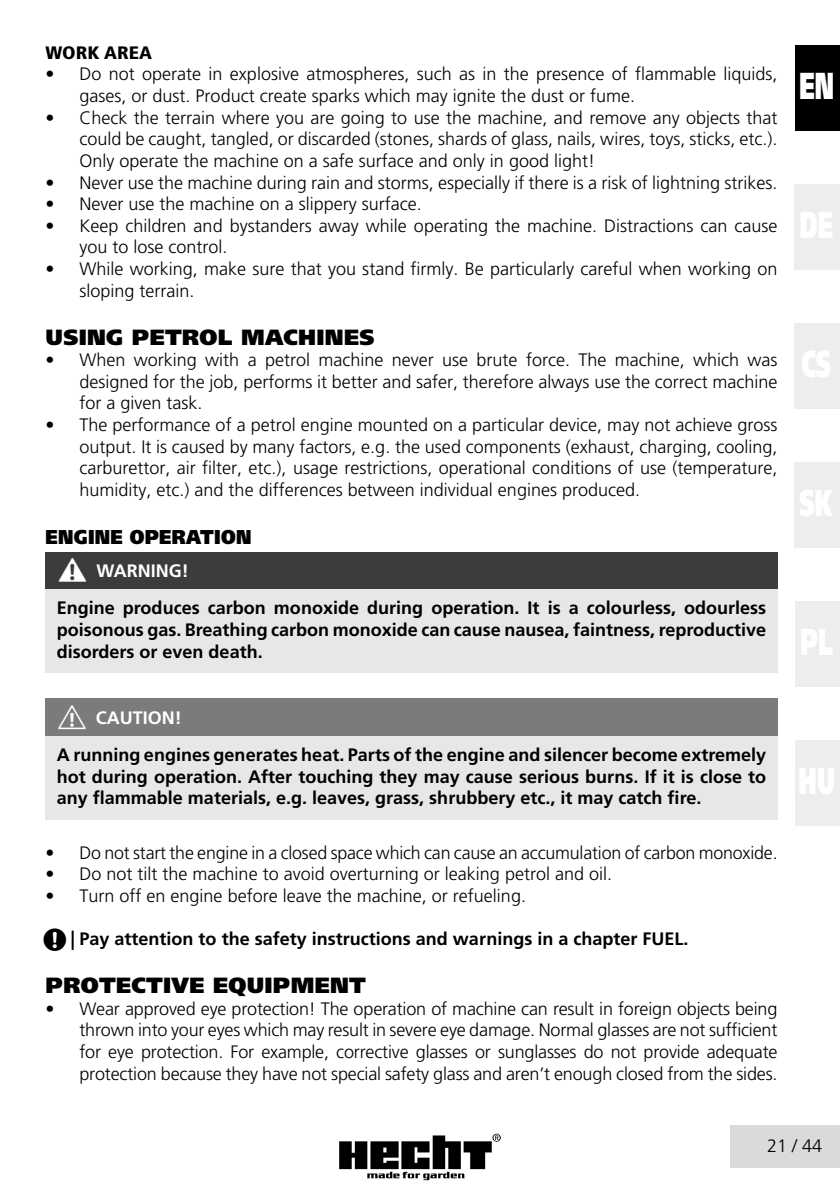
<style>
.page{position:relative;width:840px;height:1191px;background:#fff}
.page>*{position:absolute;margin:0;border:0;box-sizing:border-box;transform-origin:0 0}
.t1{font:900 37.4px "Frutiger CE Ultra";color:#fff;scale:.6 1}
.t2{font:900 22px "Frutiger CE Ultra";letter-spacing:.015em;color:#000}
.t3{font:900 20px "Frutiger CE Ultra";letter-spacing:.015em;color:#000;scale:.9 1}
.t4{font:300 18px/21.6px "Frutiger CE";color:#000;text-align:justify}
.t5{font:700 18px/21.6px "Frutiger CE";color:#000;text-align:justify}
.t6{font:700 18px "Frutiger CE";color:#fff}
.t7{font:18px "Frutiger Condensed CE Black";color:#000;scale:1.1 1}
</style>
<div class="page">
<svg style="left:339px;top:1133px;width:162px;height:48px"></svg>
<div style="left:730px;top:1125px;width:109px;height:43px;background:#dadada"></div>
<div style="left:794px;top:601px;width:45px;height:85px;background:#ededed"></div>
<div style="left:794px;top:462px;width:45px;height:85px;background:#ededed"></div>
<div style="left:794px;top:184px;width:45px;height:85px;background:#ededed"></div>
<div style="left:794px;top:45px;width:45px;height:85px;background:#000"></div>
<div style="left:794px;top:323px;width:45px;height:85px;background:#ededed"></div>
<div style="left:794px;top:740px;width:45px;height:85px;background:#ededed"></div>
<div style="left:45px;top:552px;width:732px;height:37px;background:#3c3c3b"></div>
<div style="left:45px;top:589px;width:732px;height:83px;background:#e7e7e7"></div>
<div style="left:45px;top:698px;width:732px;height:37px;background:#7c7b7b"></div>
<div style="left:45px;top:736px;width:732px;height:83px;background:#e7e7e7"></div>
<svg style="left:72px;top:931px;width:2px;height:18px"></svg>
<p class="t7" style="left:45px;top:43px;width:98px">WORK AREA</p>
<p class="t4" style="left:79px;top:64px;width:699px;text-indent:-34px">• Do not operate in explosive atmospheres, such as in the presence of flammable liquids, gases, or dust. Product create sparks which may ignite the dust or fume.</p>
<p class="t4" style="left:79px;top:107px;width:699px;text-indent:-34px">• Check the terrain where you are going to use the machine, and remove any objects that could be caught, tangled, or discarded (stones, shards of glass, nails, wires, toys, sticks, etc.).<br>Only operate the machine on a safe surface and only in good light!</p>
<p class="t4" style="left:45px;top:172px;width:733px">• Never use the machine during rain and storms, especially if there is a risk of lightning strikes.</p>
<p class="t4" style="left:45px;top:194px;width:378px">• Never use the machine on a slippery surface.</p>
<p class="t4" style="left:79px;top:215px;width:699px;text-indent:-34px">• Keep children and bystanders away while operating the machine. Distractions can cause you to lose control.</p>
<p class="t4" style="left:79px;top:258px;width:699px;text-indent:-34px">• While working, make sure that you stand firmly. Be particularly careful when working on sloping terrain.</p>
<p class="t2" style="left:46px;top:325px;width:330px">USING PETROL MACHINES</p>
<p class="t4" style="left:79px;top:350px;width:699px;text-indent:-34px">• When working with a petrol machine never use brute force. The machine, which was designed for the job, performs it better and safer, therefore always use the correct machine for a given task.</p>
<p class="t4" style="left:79px;top:414px;width:699px;text-indent:-34px">• The performance of a petrol engine mounted on a particular device, may not achieve gross output. It is caused by many factors, e.g. the used components (exhaust, charging, cooling, carburettor, air filter, etc.), usage restrictions, operational conditions of use (temperature, humidity, etc.) and the differences between individual engines produced.</p>
<p class="t3" style="left:45px;top:526px;width:230px">ENGINE OPERATION</p>
<p class="t6" style="left:96px;top:562px;width:94px">WARNING!</p>
<p class="t5" style="left:57px;top:598px;width:710px">Engine produces carbon monoxide during operation. It is a colourless, odourless poisonous gas. Breathing carbon monoxide can cause nausea, faintness, reproductive disorders or even death.</p>
<p class="t6" style="left:96px;top:708px;width:88px">CAUTION!</p>
<p class="t5" style="left:57px;top:744px;width:710px">A running engines generates heat. Parts of the engine and silencer become extremely hot during operation. After touching they may cause serious burns. If it is close to any flammable materials, e.g. leaves, grass, shrubbery etc., it may catch fire.</p>
<p class="t4" style="left:45px;top:842px;width:733px">• Do not start the engine in a closed space which can cause an accumulation of carbon monoxide.</p>
<p class="t4" style="left:45px;top:863px;width:568px">• Do not tilt the machine to avoid overturning or leaking petrol and oil.</p>
<p class="t4" style="left:45px;top:885px;width:482px">• Turn off en engine before leave the machine, or refueling.</p>
<p class="t5" style="left:79px;top:928px;width:610px">Pay attention to the safety instructions and warnings in a chapter FUEL.</p>
<p class="t2" style="left:46px;top:973px;width:322px">PROTECTIVE EQUIPMENT</p>
<p class="t4" style="left:79px;top:998px;width:699px;text-indent:-34px">• Wear approved eye protection! The operation of machine can result in foreign objects being thrown into your eyes which may result in severe eye damage. Normal glasses are not sufficient for eye protection. For example, corrective glasses or sunglasses do not provide adequate protection because they have not special safety glass and aren’t enough closed from the sides.</p>
<h1 class="t1" style="left:799px;top:64px;width:59px">EN</h1>
<p class="t4" style="left:766px;top:1135px;width:57px">21 / 44</p>
</div>
